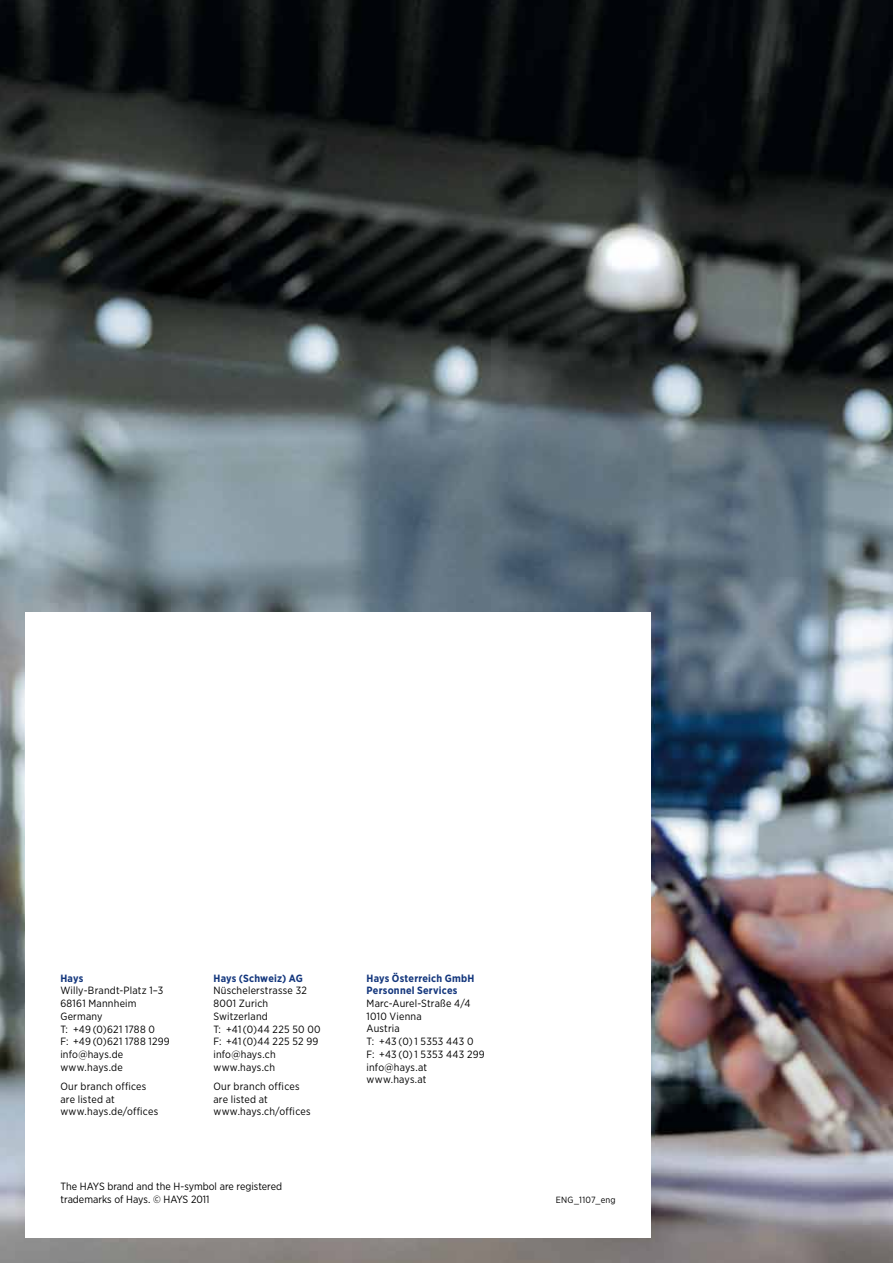
<style>
.page{position:relative;width:893px;height:1263px;background:#fff}
.page>*{position:absolute;margin:0;border:0;box-sizing:border-box;transform-origin:0 0}
.t1{font:10.5px/12.8px "Gotham Narrow";letter-spacing:.015em;color:#000}
.t2{font:700 10.5px/12.8px "Gotham Narrow";letter-spacing:.02em;color:#14377d}
.t3{font:9px "Gotham Narrow";letter-spacing:.025em;color:#000}
</style>
<div class="page">
<img style="left:0;top:0;width:893px;height:1263px">
<div style="left:26px;top:612px;width:625px;height:625px;background:#fff"></div>
<p class="t2" style="left:60px;top:971px;width:24px">H ays</p>
<p class="t1" style="left:60px;top:984px;width:111px">Willy-Brandt-Platz 1–3<br>68161 Mannheim<br>Germany<br>T: +49 (0)621 1788 0<br>F: +49 (0)621 1788 1299 info@hays.de www.hays.de</p>
<p class="t1" style="left:60px;top:1080px;width:99px">Our branch offices are listed at www.hays.de/offices</p>
<p class="t2" style="left:213px;top:971px;width:84px">Hays (Schweiz) AG</p>
<p class="t1" style="left:213px;top:984px;width:109px">Nüschelerstrasse 32<br>8001 Zurich<br>Switzerland<br>T: +41 (0)44 225 50 00<br>F: +41 (0)44 225 52 99 info@hays.ch www.hays.ch</p>
<p class="t1" style="left:213px;top:1080px;width:99px">Our branch offices are listed at www.hays.ch/offices</p>
<p class="t1" style="left:61px;top:1179px;width:223px">The HAYS brand and the H-symbol are registered trademarks of Hays. © HAYS 2011</p>
<p class="t2" style="left:367px;top:971px;width:108px">Hays Österreich GmbH<br>Personnel Services</p>
<p class="t1" style="left:367px;top:997px;width:120px">Marc-Aurel-Straße 4/4<br>1010 Vienna<br>Austria<br>T: +43 (0) 1 5353 443 0<br>F: +43 (0) 1 5353 443 299 info@hays.at www.hays.at</p>
<p class="t3" style="left:556px;top:1194px;width:61px">ENG_1107_eng</p>
</div>
